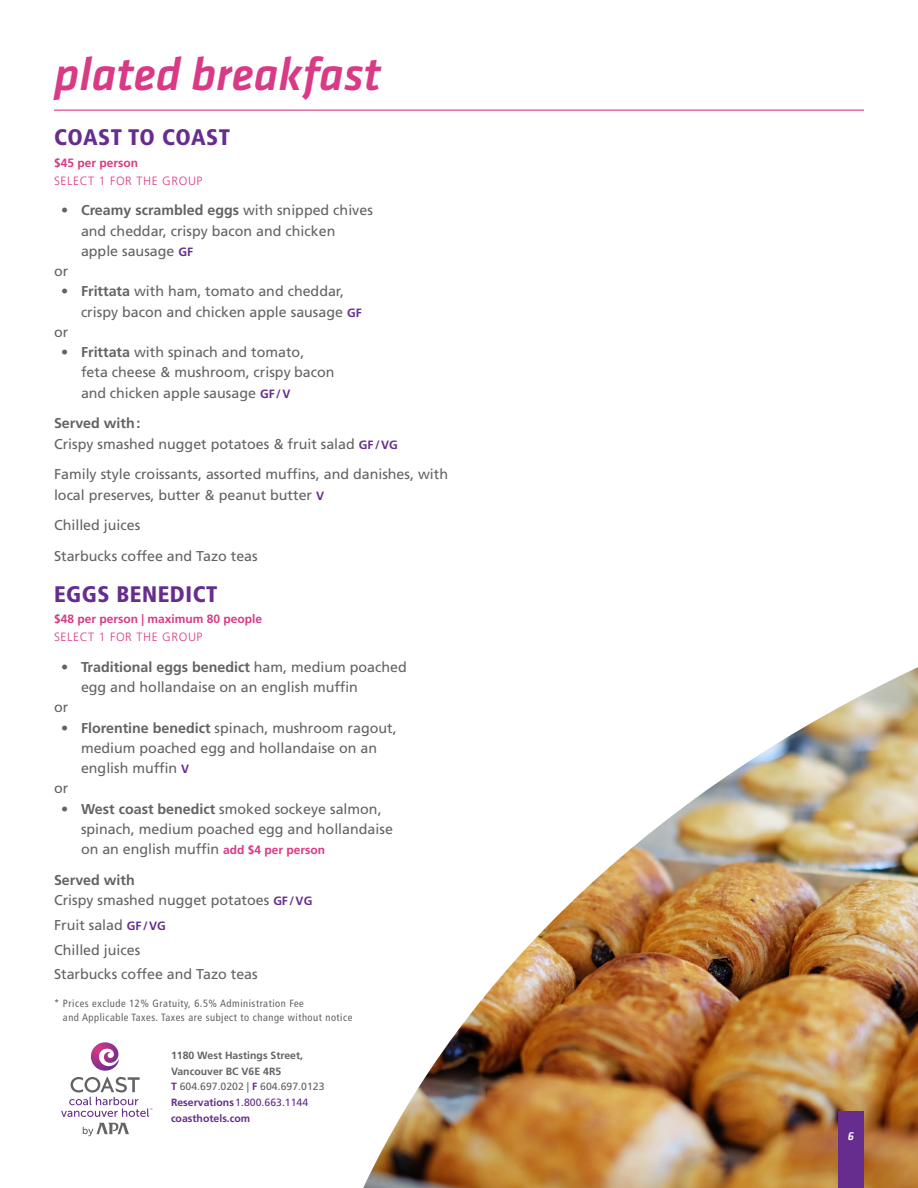
<style>
.page{position:relative;width:918px;height:1188px;background:#fff}
.page>*{position:absolute;margin:0;border:0;box-sizing:border-box;transform-origin:0 0}
.t1{font:italic 500 48px "Klavika";color:#d93a85}
.Menu_Bullets{font:900 condensed 22.5px "Frutiger LT Std";letter-spacing:.025em;color:#662d8e}
.Menu_Bullets-2{font:14.25px/20.2px "Frutiger LT Std";color:#636366}
.Menu_Bullets-3{font:700 14.25px "Frutiger LT Std";color:#636366}
.Menu_Bullets-4{font:700 12px/18px "Frutiger LT Std";color:#d93a85}
.Menu_Bullets-5{font:300 12px/18px "Frutiger LT Std";letter-spacing:.05em;color:#d93a85}
.t2{font:italic 500 12px "Klavika";color:#fff}
.t3{font:700 10.5px/15.8px "Frutiger LT Std";color:#636366}
.t4{font:condensed 10.5px/13.5px "Frutiger LT";letter-spacing:.05em;color:#636366}
.s1{font-weight:700}
.s2{font-weight:400}
.s3{font-weight:700;font-size:12px;color:#662d8e}
.s4{color:#636466}
.s5{font-weight:300}
.s6{font-weight:700;font-size:12px;color:#d93a85}
.s7{color:#662d8e}
.s8{font-weight:400;color:#662d8e}
</style>
<div class="page">
<hr style="left:54px;top:110px;width:810px;height:1px;background:#d93a85">
<img style="left:363px;top:667px;width:555px;height:521px">
<svg style="left:91px;top:1042px;width:28px;height:29px"></svg>
<svg style="left:61px;top:1077px;width:91px;height:40px"></svg>
<svg style="left:83px;top:1123px;width:46px;height:13px"></svg>
<div style="left:838px;top:1112px;width:26px;height:76px;background:#662d8e"></div>
<p class="t1" style="left:54px;top:48px;width:328px">plated breakfast</p>
<p class="Menu_Bullets" style="left:54px;top:124px;width:178px">COAST TO COAST</p>
<p class="Menu_Bullets-5" style="left:54px;top:154px;width:150px"><span class="s1">$45 per person<br></span>SELECT 1 FOR THE GROUP</p>
<p class="Menu_Bullets-3" style="left:61px;top:202px;width:313px"><span class="s2">•</span> Creamy scrambled eggs <span class="s2">with snipped chives</span></p>
<p class="Menu_Bullets-2" style="left:81px;top:221px;width:256px">and cheddar, crispy bacon and chicken</p>
<p class="Menu_Bullets-2" style="left:81px;top:241px;width:114px">apple sausage <span class="s3">GF</span></p>
<p class="Menu_Bullets-2" style="left:54px;top:261px;width:16px">or</p>
<p class="Menu_Bullets-2" style="left:61px;top:281px;width:284px">• <span class="s1">Frittata</span> with ham, tomato and cheddar,</p>
<p class="Menu_Bullets-2" style="left:81px;top:302px;width:282px">crispy bacon and chicken apple sausage <span class="s3">GF</span></p>
<p class="Menu_Bullets-2" style="left:54px;top:322px;width:16px">or</p>
<p class="Menu_Bullets-2" style="left:81px;top:342px;width:255px;text-indent:-20px">• <span class="s1">Frittata</span> with spinach and tomato, feta cheese &amp; mushroom, <span class="s4">crispy bacon and chicken apple sausage</span> <span class="s3">GF /V</span></p>
<p class="Menu_Bullets-2" style="left:54px;top:413px;width:345px"><span class="s1">Served with:<br></span>Crispy smashed nugget potatoes &amp; fruit salad <span class="s3">GF /VG</span></p>
<p class="Menu_Bullets-2" style="left:54px;top:464px;width:396px">Family style croissants, assorted muffins, and danishes, with local preserves, butter &amp; peanut butter <span class="s3">V</span></p>
<p class="Menu_Bullets-2" style="left:54px;top:515px;width:88px">Chilled juices</p>
<p class="Menu_Bullets-2" style="left:54px;top:546px;width:205px">Starbucks coffee and Tazo teas</p>
<p class="Menu_Bullets" style="left:54px;top:580px;width:165px">EGGS BENEDICT</p>
<p class="Menu_Bullets-4" style="left:54px;top:610px;width:210px">$48 per person | maximum 80 people<br><span class="s5">SELECT 1 FOR THE GROUP</span></p>
<p class="Menu_Bullets-3" style="left:61px;top:658px;width:347px"><span class="s2">•</span> Traditional eggs benedict <span class="s2">ham, medium poached</span></p>
<p class="Menu_Bullets-2" style="left:81px;top:677px;width:278px">egg and hollandaise on an english muffin</p>
<p class="Menu_Bullets-2" style="left:54px;top:697px;width:16px">or</p>
<p class="Menu_Bullets-2" style="left:61px;top:718px;width:337px">• <span class="s1">Florentine benedict</span> spinach, mushroom ragout,</p>
<p class="Menu_Bullets-2" style="left:81px;top:738px;width:298px">medium poached egg and hollandaise on an</p>
<p class="Menu_Bullets-2" style="left:81px;top:758px;width:110px">english muffin <span class="s3">V</span></p>
<p class="Menu_Bullets-2" style="left:54px;top:778px;width:16px">or</p>
<p class="Menu_Bullets-2" style="left:81px;top:799px;width:313px;text-indent:-20px">• <span class="s1">West coast benedict</span> smoked sockeye salmon, spinach, medium poached egg and hollandaise on an english muffin <span class="s6">add $4 per person</span></p>
<p class="Menu_Bullets-2" style="left:54px;top:870px;width:260px"><span class="s1">Served with<br></span>Crispy smashed nugget potatoes <span class="s3">GF /VG</span></p>
<p class="Menu_Bullets-2" style="left:54px;top:915px;width:113px">Fruit salad <span class="s3">GF /VG</span></p>
<p class="Menu_Bullets-2" style="left:54px;top:940px;width:88px">Chilled juices</p>
<p class="Menu_Bullets-2" style="left:54px;top:964px;width:205px">Starbucks coffee and Tazo teas</p>
<p class="t4" style="left:63px;top:997px;width:291px;text-indent:-9px">* Prices exclude 12% Gratuity, 6.5% Administration Fee<br>and Applicable Taxes. Taxes are subject to change without notice</p>
<p class="t3" style="left:171px;top:1047px;width:155px">1180 West Hastings Street,<br>Vancouver BC V6E 4R5<br><span class="s7">T</span> <span class="s2">604.697.0202 |</span> <span class="s7">F</span> <span class="s2">604.697.0123<br></span><span class="s7">Reservations</span><span class="s8">1.800.663.1144 </span><span class="s7">coasthotels.com</span></p>
<p class="t2" style="left:848px;top:1129px;width:8px">6</p>
</div>
